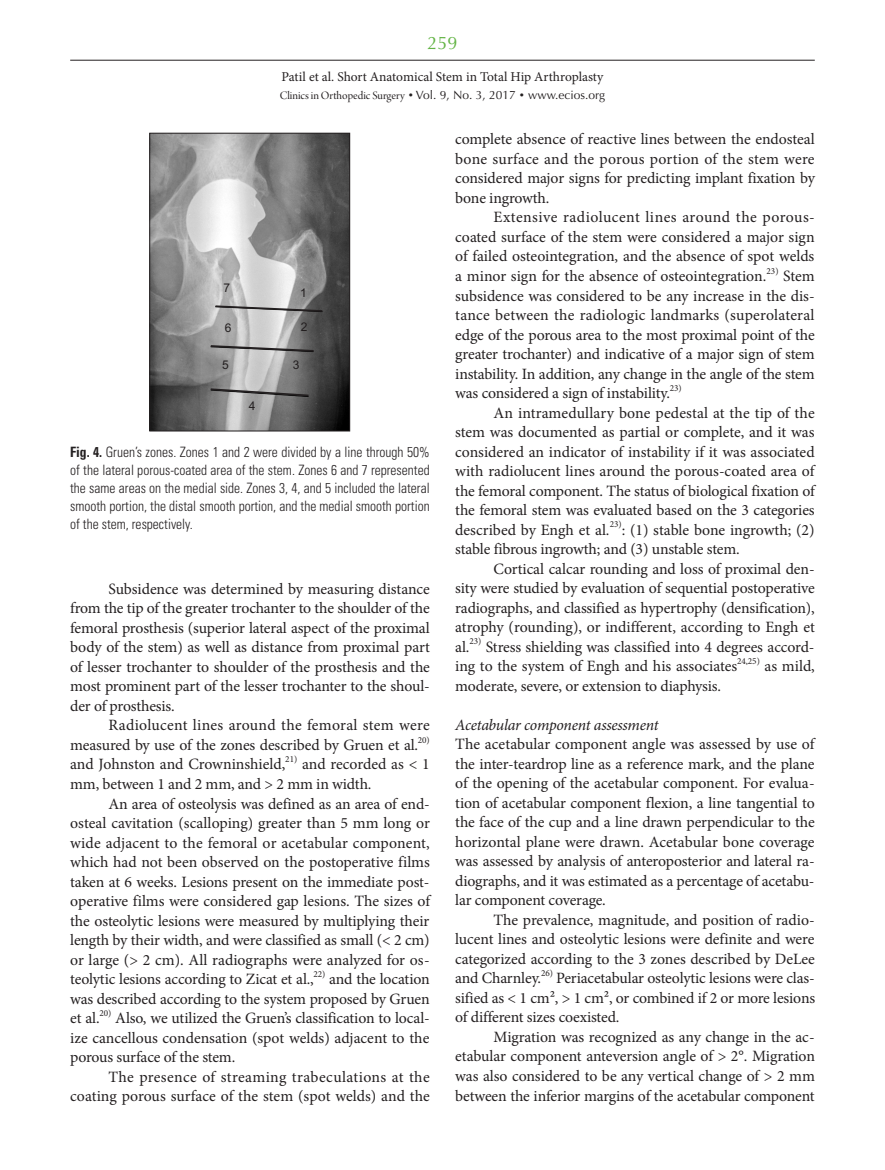
<style>
.page{position:relative;width:885px;height:1170px;background:#fff}
.page>*{position:absolute;margin:0;border:0;box-sizing:border-box;transform-origin:0 0}
.t1{font:18px "Optima LT Std";color:#63b445}
.t2{font:15.75px/19.5px "Minion Pro";letter-spacing:-.01em;color:#231f20;text-align:justify}
.t3{font:15.75px/19.5px "Minion Pro";letter-spacing:.01em;color:#231f20;text-align:right}
.t4{font:italic 15.75px "Minion Pro";letter-spacing:-.02em;color:#231f20}
.t5{font:300 condensed 14.25px/18px "Univers";color:#231f20;text-align:justify;scale:.95 1}
.t6{font:13.5px "Minion Pro";letter-spacing:-.005em;color:#231f20}
.t7{font:12px "Optima LT Std";color:#231f20}
.t8{font:12px "Arial";color:#231f20}
.t9{font:9.15px "Minion Pro";letter-spacing:-.01em;color:#231f20}
.s1{font-family:"Arno Pro Display"}
.s2{font-size:9px}
.s3{font-weight:700}
</style>
<div class="page">
<hr style="left:70px;top:60px;width:744px;height:1px;background:#231f20">
<img style="left:151px;top:135px;width:197px;height:294px">
<div style="left:149px;top:133px;width:201px;height:298px;border:1px solid #231f20"></div>
<svg style="left:209px;top:304px;width:115px;height:93px;background:#979797"></svg>
<p class="t1" style="left:427px;top:32px;width:32px">259</p>
<p class="t6" style="left:281px;top:68px;width:323px">Patil et al. Short Anatomical Stem in Total Hip Arthroplasty</p>
<p class="t7" style="left:280px;top:88px;width:327px"><span class="s1">Clinics in Orthopedic Surgery</span> <span class="s2">•</span> Vol. 9, No. 3, 2017 <span class="s2">•</span> www.ecios.org</p>
<p class="t8" style="left:223px;top:281px;width:8px">7</p>
<p class="t8" style="left:225px;top:320px;width:8px">6</p>
<p class="t8" style="left:222px;top:357px;width:8px">5</p>
<p class="t8" style="left:249px;top:398px;width:8px">4</p>
<p class="t8" style="left:300px;top:286px;width:8px">1</p>
<p class="t8" style="left:301px;top:319px;width:8px">2</p>
<p class="t8" style="left:293px;top:358px;width:8px">3</p>
<p class="t5" style="left:70px;top:442px;width:380px"><span class="s3">Fig. 4.</span> Gruen’s zones. Zones 1 and 2 were divided by a line through 50% of the lateral porous-coated area of the stem. Zones 6 and 7 represented the same areas on the medial side. Zones 3, 4, and 5 included the lateral smooth portion, the distal smooth portion, and the medial smooth portion of the stem, respectively.</p>
<p class="t2" style="left:70px;top:579px;width:361px;text-indent:38px">Subsidence was determined by measuring distance from the tip of the greater trochanter to the shoulder of the femoral prosthesis (superior lateral aspect of the proximal body of the stem) as well as distance from proximal part of lesser trochanter to shoulder of the prosthesis and the most prominent part of the lesser trochanter to the shoul&shy;der of prosthesis.</p>
<p class="t2" style="left:70px;top:715px;width:361px;text-indent:38px">Radiolucent lines around the femoral stem were measured by use of the zones described by Gruen et al.</p>
<p class="t9" style="left:418px;top:733px;width:13px">20)</p>
<p class="t2" style="left:70px;top:754px;width:216px">and Johnston and Crowninshield,</p>
<p class="t9" style="left:285px;top:753px;width:13px">21)</p>
<p class="t2" style="left:70px;top:754px;width:361px;text-indent:232px">and recorded as &lt; 1 mm, between 1 and 2 mm, and &gt; 2 mm in width.</p>
<p class="t2" style="left:70px;top:793px;width:361px;text-indent:38px">An area of osteolysis was defined as an area of end&shy;osteal cavitation (scalloping) greater than 5 mm long or wide adjacent to the femoral or acetabular component, which had not been observed on the postoperative films taken at 6 weeks. Lesions present on the immediate post&shy;operative films were considered gap lesions. The sizes of the osteolytic lesions were measured by multiplying their length by their width, and were classified as small (&lt; 2 cm) or large (&gt; 2 cm). All radiographs were analyzed for os&shy;teolytic lesions according to Zicat et al.,</p>
<p class="t9" style="left:313px;top:967px;width:13px">22)</p>
<p class="t2" style="left:70px;top:969px;width:361px;text-indent:259px">and the location was described according to the system proposed by Gruen et al.</p>
<p class="t9" style="left:99px;top:1006px;width:13px">20)</p>
<p class="t2" style="left:70px;top:1008px;width:361px;text-indent:45px">Also, we utilized the Gruen’s classification to local&shy;ize cancellous condensation (spot welds) adjacent to the porous surface of the stem.</p>
<p class="t3" style="left:70px;top:1066px;width:361px">The presence of streaming trabeculations at the coating porous surface of the stem (spot welds) and the</p>
<p class="t2" style="left:455px;top:130px;width:361px">complete absence of reactive lines between the endosteal bone surface and the porous portion of the stem were considered major signs for predicting implant fixation by bone ingrowth.</p>
<p class="t2" style="left:455px;top:208px;width:361px;text-indent:38px">Extensive radiolucent lines around the porous&shy;coated surface of the stem were considered a major sign of failed osteointegration, and the absence of spot welds a minor sign for the absence of osteointegration.</p>
<p class="t9" style="left:766px;top:264px;width:13px">23)</p>
<p class="t2" style="left:455px;top:266px;width:361px;text-indent:328px">Stem subsidence was considered to be any increase in the dis&shy;tance between the radiologic landmarks (superolateral edge of the porous area to the most proximal point of the greater trochanter) and indicative of a major sign of stem instability. In addition, any change in the angle of the stem was considered a sign of instability.</p>
<p class="t9" style="left:669px;top:381px;width:13px">23)</p>
<p class="t2" style="left:455px;top:403px;width:361px;text-indent:38px">An intramedullary bone pedestal at the tip of the stem was documented as partial or complete, and it was considered an indicator of instability if it was associated with radiolucent lines around the porous-coated area of the femoral component. The status of biological fixation of the femoral stem was evaluated based on the 3 categories described by Engh et al.</p>
<p class="t9" style="left:609px;top:518px;width:13px">23)</p>
<p class="t2" style="left:455px;top:520px;width:361px;text-indent:166px">: (1) stable bone ingrowth; (2) stable fibrous ingrowth; and (3) unstable stem.</p>
<p class="t2" style="left:455px;top:559px;width:361px;text-indent:38px">Cortical calcar rounding and loss of proximal den&shy;sity were studied by evaluation of sequential postoperative radiographs, and classified as hypertrophy (densification), atrophy (rounding), or indifferent, according to Engh et al.</p>
<p class="t9" style="left:469px;top:635px;width:13px">23)</p>
<p class="t2" style="left:455px;top:637px;width:361px;text-indent:31px">Stress shielding was classified into 4 degrees accord&shy;ing to the system of Engh and his associates</p>
<p class="t9" style="left:737px;top:654px;width:24px">24,25)</p>
<p class="t2" style="left:764px;top:656px;width:52px">as mild,</p>
<p class="t2" style="left:455px;top:676px;width:267px">moderate, severe, or extension to diaphysis.</p>
<p class="t4" style="left:455px;top:714px;width:205px">Acetabular component assessment</p>
<p class="t2" style="left:455px;top:734px;width:361px">The acetabular component angle was assessed by use of the inter-teardrop line as a reference mark, and the plane of the opening of the acetabular component. For evalua&shy;tion of acetabular component flexion, a line tangential to the face of the cup and a line drawn perpendicular to the horizontal plane were drawn. Acetabular bone coverage was assessed by analysis of anteroposterior and lateral ra&shy;diographs, and it was estimated as a percentage of acetabu&shy;lar component coverage.</p>
<p class="t2" style="left:455px;top:910px;width:361px;text-indent:38px">The prevalence, magnitude, and position of radio&shy;lucent lines and osteolytic lesions were definite and were categorized according to the 3 zones described by DeLee and Charnley.</p>
<p class="t9" style="left:541px;top:966px;width:13px">26)</p>
<p class="t2" style="left:455px;top:968px;width:361px;text-indent:101px">Periacetabular osteolytic lesions were clas&shy;sified as &lt; 1 cm², &gt; 1 cm², or combined if 2 or more lesions of different sizes coexisted.</p>
<p class="t2" style="left:455px;top:1027px;width:361px;text-indent:38px">Migration was recognized as any change in the ac&shy;etabular component anteversion angle of &gt; 2°. Migration was also considered to be any vertical change of &gt; 2 mm between the inferior margins of the acetabular component</p>
</div>
